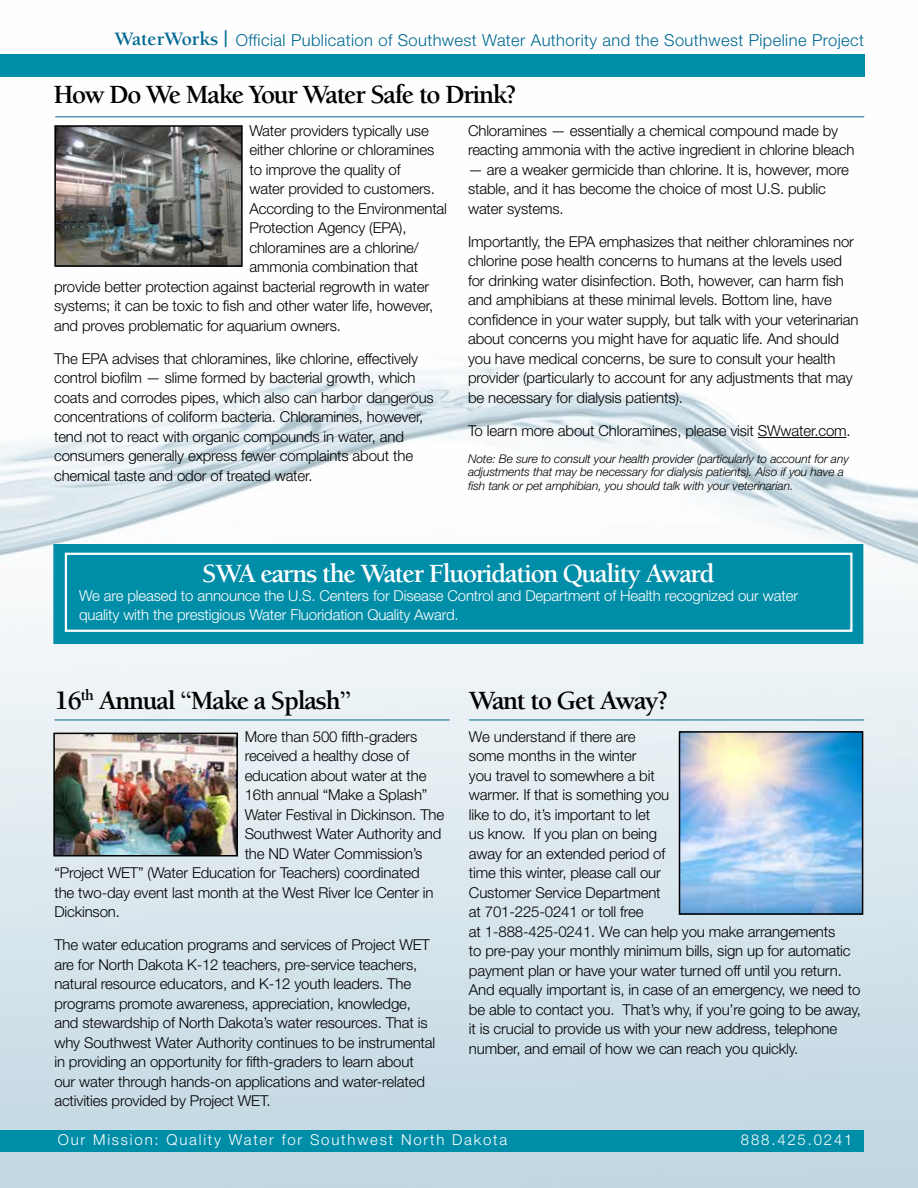
<style>
.page{position:relative;width:918px;height:1188px;background:#fff}
.page>*{position:absolute;margin:0;border:0;box-sizing:border-box;transform-origin:0 0}
.t1{font:700 27px "Berkeley";letter-spacing:-.05em;color:#000}
.t2{font:700 27px "Berkeley";letter-spacing:-.05em;color:#fff}
.t3{font:300 16.5px "Helvetica Neue LT Std";letter-spacing:.025em;color:#006892}
.t4{font:300 15px/19.5px "Helvetica Neue LT Std";letter-spacing:-.01em;color:#000}
.t5{font:300 15px/19.5px "Helvetica Neue LT Std";letter-spacing:-.01em;color:#fff}
.t6{font:300 15px "Helvetica Neue LT Std";letter-spacing:.12em;color:#fff}
.t7{font:italic 300 12px/13.5px "Helvetica Neue LT Std";letter-spacing:-.01em;color:#000}
.s1{font-family:"Berkeley";font-weight:700;font-size:19.5px}
.s2{font-family:"Berkeley";font-weight:700;font-size:21px}
</style>
<div class="page">
<img style="left:0;top:54px;width:918px;height:1134px">
<div style="left:0;top:1130px;width:863px;height:22px;background:#008da8"></div>
<div style="left:0;top:54px;width:864px;height:22px;background:#008da8"></div>
<div style="left:53px;top:544px;width:810px;height:100px;background:#008da8"></div>
<div style="left:65px;top:553px;width:788px;height:79px;border:2px solid #fff"></div>
<hr style="left:54px;top:720px;width:396px;height:1px;background:#006892">
<hr style="left:55px;top:116px;width:809px;height:1px;background:#006892">
<hr style="left:758px;top:437px;width:89px;height:1px;background:#000">
<img style="left:57px;top:128px;width:183px;height:136px">
<div style="left:54px;top:125px;width:189px;height:142px;border:2px solid #000"></div>
<hr style="left:469px;top:720px;width:395px;height:1px;background:#006892">
<img style="left:56px;top:736px;width:179px;height:118px">
<div style="left:53px;top:733px;width:185px;height:124px;border:2px solid #000"></div>
<img style="left:682px;top:734px;width:178px;height:178px">
<div style="left:679px;top:731px;width:184px;height:184px;border:2px solid #000"></div>
<p class="t3" style="left:114px;top:30px;width:751px"><span class="s1">WaterWorks</span> <span class="s2">|</span> Official Publication of Southwest Water Authority and the Southwest Pipeline Project</p>
<h1 class="t1" style="left:54px;top:81px;width:465px">How Do We Make Your Water Safe to Drink?</h1>
<p class="t4" style="left:249px;top:121px;width:181px">Water providers typically use</p>
<p class="t4" style="left:249px;top:140px;width:186px">either chlorine or chloramines</p>
<p class="t4" style="left:249px;top:160px;width:153px">to improve the quality of</p>
<p class="t4" style="left:249px;top:179px;width:187px">water provided to customers.</p>
<p class="t4" style="left:249px;top:199px;width:199px">According to the Environmental</p>
<p class="t4" style="left:249px;top:218px;width:159px">Protection Agency (EPA),</p>
<p class="t4" style="left:249px;top:238px;width:171px">chloramines are a chlorine/</p>
<p class="t4" style="left:249px;top:257px;width:170px">ammonia combination that</p>
<p class="t4" style="left:54px;top:277px;width:377px">provide better protection against bacterial regrowth in water</p>
<p class="t4" style="left:54px;top:296px;width:381px">systems; it can be toxic to fish and other water life, however,</p>
<p class="t4" style="left:54px;top:316px;width:288px">and proves problematic for aquarium owners.</p>
<p class="t4" style="left:54px;top:349px;width:381px">The EPA advises that chloramines, like chlorine, effectively control biofilm — slime formed by bacterial growth, which coats and corrodes pipes, which also can harbor dangerous concentrations of coliform bacteria. Chloramines, however, tend not to react with organic compounds in water, and consumers generally express fewer complaints about the chemical taste and odor of treated water.</p>
<p class="t4" style="left:468px;top:121px;width:388px">Chloramines — essentially a chemical compound made by reacting ammonia with the active ingredient in chlorine bleach</p>
<p class="t4" style="left:468px;top:160px;width:382px">— are a weaker germicide than chlorine. It is, however, more stable, and it has become the choice of most U.S. public water systems.</p>
<p class="t4" style="left:468px;top:232px;width:392px">Importantly, the EPA emphasizes that neither chloramines nor chlorine pose health concerns to humans at the levels used for drinking water disinfection. Both, however, can harm fish and amphibians at these minimal levels. Bottom line, have confidence in your water supply, but talk with your veterinarian about concerns you might have for aquatic life. And should you have medical concerns, be sure to consult your health provider (particularly to account for any adjustments that may be necessary for dialysis patients).</p>
<p class="t4" style="left:468px;top:421px;width:384px">To learn more about Chloramines, please visit SWwater.com.</p>
<p class="t7" style="left:468px;top:452px;width:382px">Note: Be sure to consult your health provider (particularly to account for any adjustments that may be necessary for dialysis patients). Also if you have a fish tank or pet amphibian, you should talk with your veterinarian.</p>
<h1 class="t2" style="left:202px;top:559px;width:514px">SWA earns the Water Fluoridation Quality Award</h1>
<p class="t5" style="left:79px;top:585px;width:721px">We are pleased to announce the U.S. Centers for Disease Control and Department of Health recognized our water quality with the prestigious Water Fluoridation Quality Award.</p>
<h1 class="t1" style="left:54px;top:686px;width:298px">16<sup>th</sup> Annual “Make a Splash”</h1>
<p class="t4" style="left:245px;top:726px;width:174px">More than 500 fifth-graders</p>
<p class="t4" style="left:245px;top:746px;width:166px">received a healthy dose of</p>
<p class="t4" style="left:245px;top:765px;width:183px">education about water at the</p>
<p class="t4" style="left:245px;top:785px;width:184px">16th annual “Make a Splash”</p>
<p class="t4" style="left:245px;top:804px;width:201px">Water Festival in Dickinson. The</p>
<p class="t4" style="left:245px;top:824px;width:198px">Southwest Water Authority and</p>
<p class="t4" style="left:245px;top:843px;width:179px">the ND Water Commission’s</p>
<p class="t4" style="left:54px;top:863px;width:367px">“Project WET” (Water Education for Teachers) coordinated</p>
<p class="t4" style="left:54px;top:882px;width:381px">the two-day event last month at the West River Ice Center in</p>
<p class="t4" style="left:54px;top:902px;width:67px">Dickinson.</p>
<p class="t4" style="left:54px;top:935px;width:382px">The water education programs and services of Project WET are for North Dakota K-12 teachers, pre-service teachers, natural resource educators, and K-12 youth leaders. The programs promote awareness, appreciation, knowledge, and stewardship of North Dakota’s water resources. That is why Southwest Water Authority continues to be instrumental in providing an opportunity for fifth-graders to learn about our water through hands-on applications and water-related activities provided by Project WET.</p>
<h1 class="t1" style="left:469px;top:686px;width:201px">Want to Get Away?</h1>
<p class="t4" style="left:469px;top:726px;width:394px">We understand if there are<br>some months in the winter<br>you travel to somewhere a bit<br>warmer. If that is something you<br>like to do, it’s important to let<br>us know. If you plan on being<br>away for an extended period of<br>time this winter, please call our<br>Customer Service Department<br>at 701-225-0241 or toll free<br>at 1-888-425-0241. We can help you make arrangements<br>to pre-pay your monthly minimum bills, sign up for automatic payment plan or have your water turned off until you return.<br>And equally important is, in case of an emergency, we need to be able to contact you. That’s why, if you’re going to be away, it is crucial to provide us with your new address, telephone number, and email of how we can reach you quickly.</p>
<p class="t6" style="left:58px;top:1130px;width:451px">Our Mission: Quality Water for Southwest North Dakota</p>
<p class="t6" style="left:741px;top:1130px;width:113px">888.425.0241</p>
</div>
